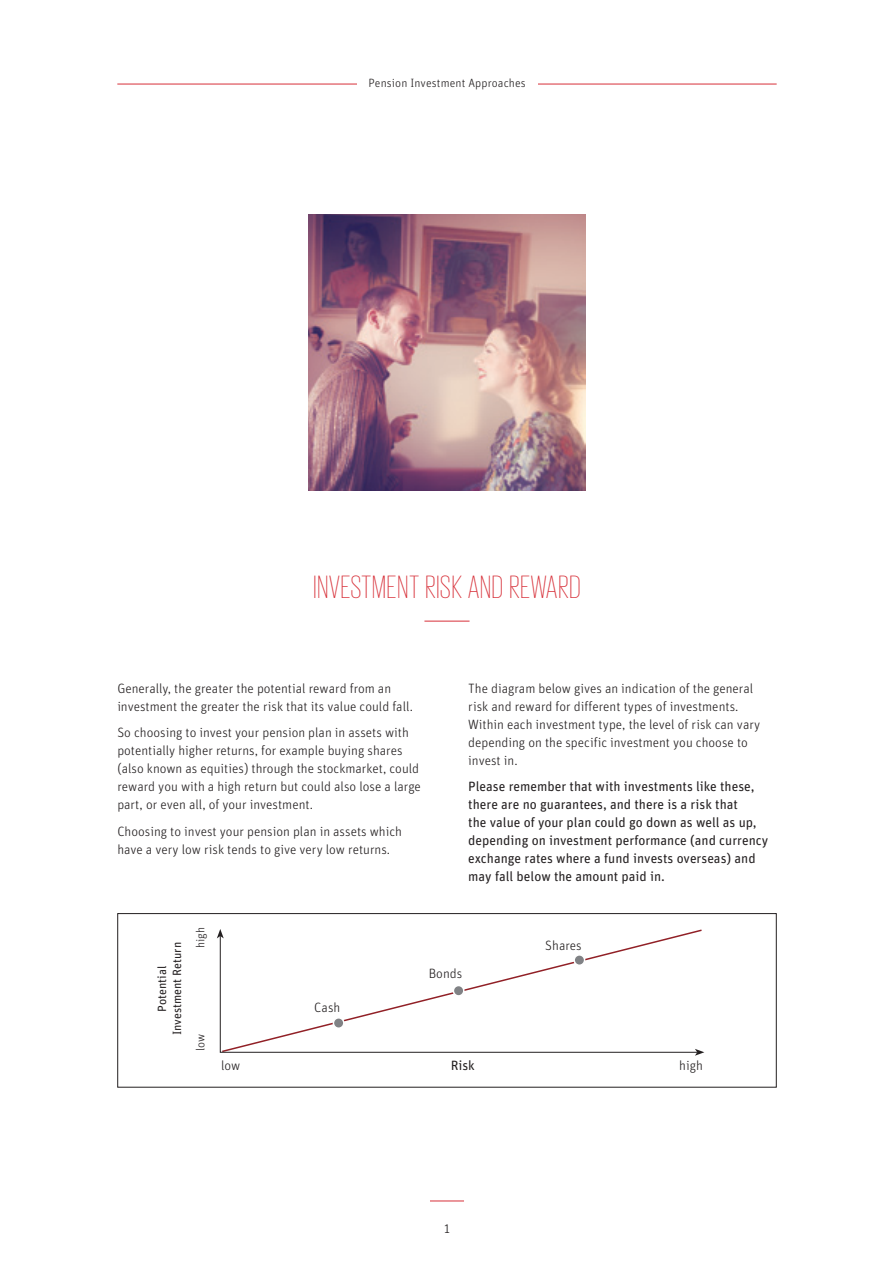
<style>
.page{position:relative;width:893px;height:1266px;background:#fff}
.page>*{position:absolute;margin:0;border:0;box-sizing:border-box;transform-origin:0 0}
.t1{font:200 33px "Giorgio Sans";letter-spacing:.03em;color:#d73039}
.t2{font:300 13.5px/18px "Unit Rounded Pro";color:#231f20}
.t3{font:13.5px/18px "Unit Rounded Pro";color:#231f20}
.t4{font:300 12px "Unit Rounded Pro";letter-spacing:.01em;color:#231f20}
.t5{font:12px/15px "Unit Rounded Pro";color:#231f20;text-align:center}
</style>
<div class="page">
<hr style="left:117px;top:84px;width:659px;height:1px;background:#d73039">
<div style="left:357px;top:78px;width:180px;height:13px;background:#fff"></div>
<hr style="left:430px;top:1201px;width:34px;height:1px;background:#d73039">
<img style="left:309px;top:214px;width:276px;height:277px">
<hr style="left:424px;top:621px;width:45px;height:1px;background:#d73039">
<div style="left:117px;top:913px;width:659px;height:174px;border:1px solid #231f20"></div>
<svg style="left:219px;top:935px;width:476px;height:118px"></svg>
<svg style="left:217px;top:929px;width:7px;height:9px"></svg>
<svg style="left:695px;top:1049px;width:9px;height:7px"></svg>
<div style="left:333px;top:1018px;width:11px;height:10px;background:#808285;border-radius:50%"></div>
<div style="left:333px;top:1017px;width:11px;height:12px;border:2px solid #fff;border-radius:50%"></div>
<div style="left:453px;top:985px;width:11px;height:11px;background:#808285;border-radius:50%"></div>
<div style="left:452px;top:985px;width:12px;height:11px;border:2px solid #fff;border-radius:50%"></div>
<div style="left:574px;top:955px;width:10px;height:10px;background:#808285;border-radius:50%"></div>
<div style="left:573px;top:954px;width:12px;height:12px;border:2px solid #fff;border-radius:50%"></div>
<p class="t4" style="left:368px;top:75px;width:159px">Pension Investment Approaches</p>
<h1 class="t1" style="left:313px;top:571px;width:268px">INVESTMENT RISK AND REWARD</h1>
<p class="t2" style="left:117px;top:679px;width:297px">Generally, the greater the potential reward from an investment the greater the risk that its value could fall.</p>
<p class="t2" style="left:117px;top:723px;width:305px">So choosing to invest your pension plan in assets with potentially higher returns, for example buying shares (also known as equities) through the stockmarket, could reward you with a high return but could also lose a large part, or even all, of your investment.</p>
<p class="t2" style="left:117px;top:822px;width:286px">Choosing to invest your pension plan in assets which have a very low risk tends to give very low returns.</p>
<p class="t2" style="left:468px;top:679px;width:293px">The diagram below gives an indication of the general risk and reward for different types of investments.<br>Within each investment type, the level of risk can vary depending on the specific investment you choose to invest in.</p>
<p class="t3" style="left:468px;top:777px;width:302px">Please remember that with investments like these, there are no guarantees, and there is a risk that<br>the value of your plan could go down as well as up, depending on investment performance (and currency exchange rates where a fund invests overseas) and may fall below the amount paid in.</p>
<p class="t5" style="left:154px;top:1035px;width:95px;rotate:-90deg">Potential<br>Investment Return</p>
<p class="t4" style="left:193px;top:948px;width:22px;rotate:-90deg">high</p>
<p class="t4" style="left:193px;top:1051px;width:19px;rotate:-90deg">low</p>
<p class="t2" style="left:314px;top:998px;width:28px">Cash</p>
<p class="t2" style="left:429px;top:964px;width:35px">Bonds</p>
<p class="t2" style="left:545px;top:936px;width:38px">Shares</p>
<p class="t2" style="left:221px;top:1056px;width:21px">low</p>
<p class="t3" style="left:450px;top:1055px;width:26px">Risk</p>
<p class="t2" style="left:679px;top:1056px;width:25px">high</p>
<p class="t2" style="left:444px;top:1219px;width:7px">1</p>
</div>
